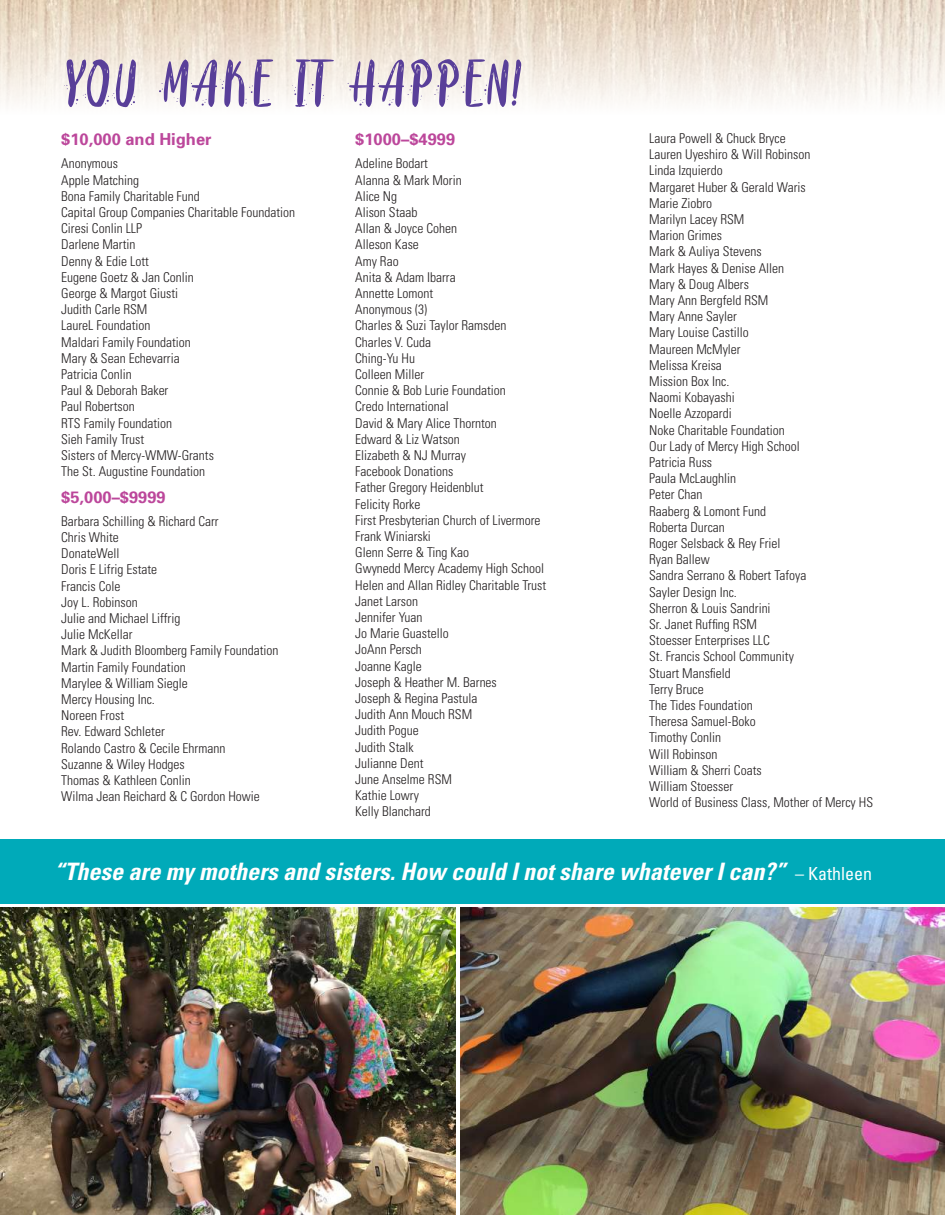
<style>
.page{position:relative;width:945px;height:1215px;background:#fff}
.page>*{position:absolute;margin:0;border:0;box-sizing:border-box;transform-origin:0 0}
.t1{font:italic 700 condensed 24px "Univers";color:#fff}
.t2{font:700 16.5px "Univers";color:#bc479b}
.t3{font:300 condensed 13.5px/16.2px "Univers";color:#231f20}
.s1{font-weight:400;font-style:normal;font-size:18px}
</style>
<div class="page">
<div style="left:0;top:839px;width:945px;height:64px;background:#00aab9"></div>
<img style="left:0;top:0;width:945px;height:108px">
<svg style="left:64px;top:58px;width:457px;height:49px"></svg>
<img style="left:0;top:908px;width:456px;height:307px">
<img style="left:460px;top:908px;width:485px;height:307px">
<p class="t2" style="left:61px;top:130px;width:152px">$10,000 and Higher</p>
<p class="t3" style="left:61px;top:156px;width:235px">Anonymous<br>Apple Matching<br>Bona Family Charitable Fund<br>Capital Group Companies Charitable Foundation<br>Ciresi Conlin LLP<br>Darlene Martin<br>Denny &amp; Edie Lott<br>Eugene Goetz &amp; Jan Conlin<br>George &amp; Margot Giusti<br>Judith Carle RSM<br>LaureL Foundation<br>Maldari Family Foundation<br>Mary &amp; Sean Echevarria<br>Patricia Conlin<br>Paul &amp; Deborah Baker<br>Paul Robertson<br>RTS Family Foundation<br>Sieh Family Trust<br>Sisters of Mercy-WMW-Grants<br>The St. Augustine Foundation</p>
<p class="t2" style="left:61px;top:487px;width:106px">$5,000–$9999</p>
<p class="t3" style="left:61px;top:513px;width:219px">Barbara Schilling &amp; Richard Carr<br>Chris White<br>DonateWell<br>Doris E Lifrig Estate<br>Francis Cole<br>Joy L. Robinson<br>Julie and Michael Liffrig<br>Julie McKellar<br>Mark &amp; Judith Bloomberg Family Foundation<br>Martin Family Foundation<br>Marylee &amp; William Siegle<br>Mercy Housing Inc.<br>Noreen Frost<br>Rev. Edward Schleter<br>Rolando Castro &amp; Cecile Ehrmann<br>Suzanne &amp; Wiley Hodges<br>Thomas &amp; Kathleen Conlin<br>Wilma Jean Reichard &amp; C Gordon Howie</p>
<p class="t2" style="left:355px;top:130px;width:101px">$1000–$4999</p>
<p class="t3" style="left:355px;top:156px;width:192px">Adeline Bodart<br>Alanna &amp; Mark Morin<br>Alice Ng<br>Alison Staab<br>Allan &amp; Joyce Cohen<br>Alleson Kase<br>Amy Rao<br>Anita &amp; Adam Ibarra<br>Annette Lomont<br>Anonymous (3)<br>Charles &amp; Suzi Taylor Ramsden<br>Charles V. Cuda<br>Ching-Yu Hu<br>Colleen Miller<br>Connie &amp; Bob Lurie Foundation<br>Credo International<br>David &amp; Mary Alice Thornton<br>Edward &amp; Liz Watson<br>Elizabeth &amp; NJ Murray<br>Facebook Donations<br>Father Gregory Heidenblut<br>Felicity Rorke<br>First Presbyterian Church of Livermore<br>Frank Winiarski<br>Glenn Serre &amp; Ting Kao<br>Gwynedd Mercy Academy High School<br>Helen and Allan Ridley Charitable Trust<br>Janet Larson<br>Jennifer Yuan<br>Jo Marie Guastello<br>JoAnn Persch<br>Joanne Kagle<br>Joseph &amp; Heather M. Barnes<br>Joseph &amp; Regina Pastula<br>Judith Ann Mouch RSM<br>Judith Pogue<br>Judith Stalk<br>Julianne Dent<br>June Anselme RSM<br>Kathie Lowry<br>Kelly Blanchard</p>
<p class="t3" style="left:649px;top:130px;width:225px">Laura Powell &amp; Chuck Bryce<br>Lauren Uyeshiro &amp; Will Robinson<br>Linda Izquierdo<br>Margaret Huber &amp; Gerald Waris<br>Marie Ziobro<br>Marilyn Lacey RSM<br>Marion Grimes<br>Mark &amp; Auliya Stevens<br>Mark Hayes &amp; Denise Allen<br>Mary &amp; Doug Albers<br>Mary Ann Bergfeld RSM<br>Mary Anne Sayler<br>Mary Louise Castillo<br>Maureen McMyler<br>Melissa Kreisa<br>Mission Box Inc.<br>Naomi Kobayashi<br>Noelle Azzopardi<br>Noke Charitable Foundation<br>Our Lady of Mercy High School<br>Patricia Russ<br>Paula McLaughlin<br>Peter Chan<br>Raaberg &amp; Lomont Fund<br>Roberta Durcan<br>Roger Selsback &amp; Rey Friel<br>Ryan Ballew<br>Sandra Serrano &amp; Robert Tafoya<br>Sayler Design Inc.<br>Sherron &amp; Louis Sandrini<br>Sr. Janet Ruffing RSM<br>Stoesser Enterprises LLC<br>St. Francis School Community<br>Stuart Mansfield<br>Terry Bruce<br>The Tides Foundation<br>Theresa Samuel-Boko<br>Timothy Conlin<br>Will Robinson<br>William &amp; Sherri Coats<br>William Stoesser<br>World of Business Class, Mother of Mercy HS</p>
<h1 class="t1" style="left:54px;top:856px;width:820px">“These are my mothers and sisters. How could I not share whatever I can?” <span class="s1">– Kathleen</span></h1>
</div>
